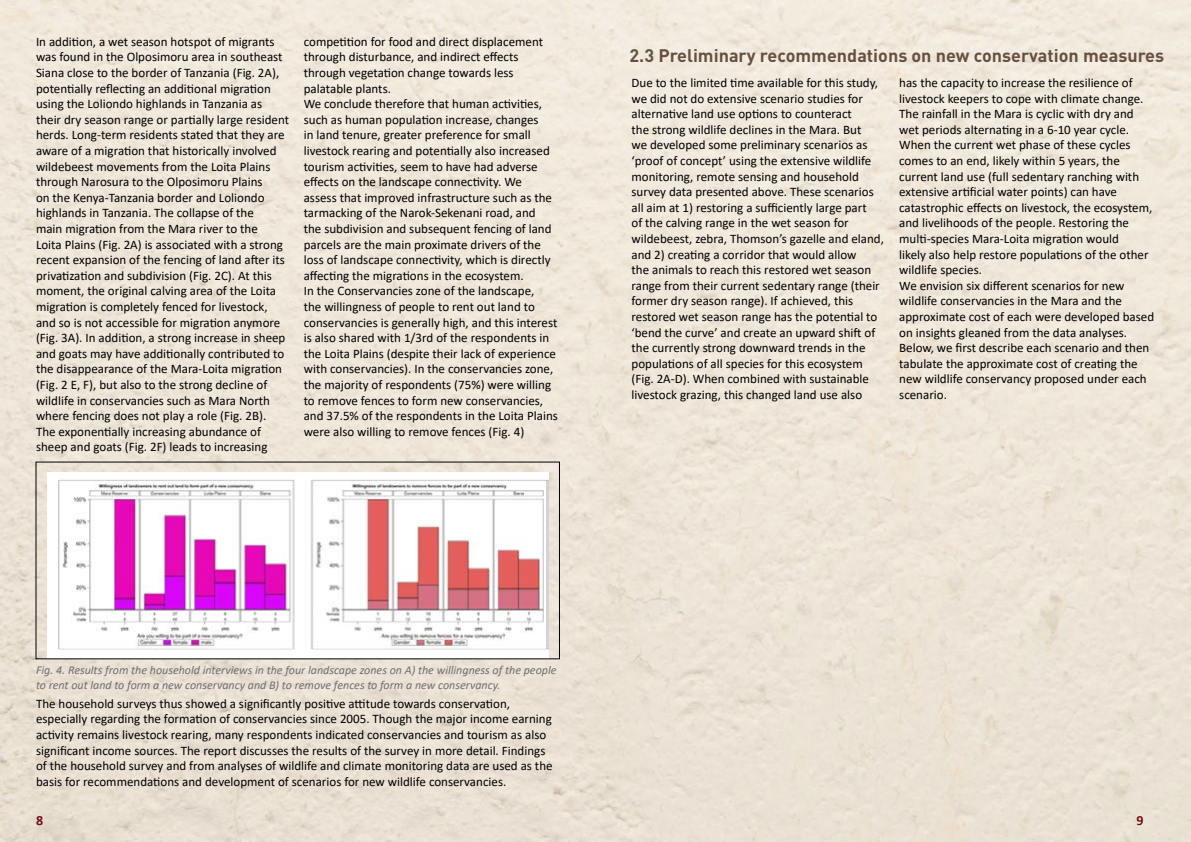
<style>
.page{position:relative;width:1191px;height:842px;background:#fff}
.page>*{position:absolute;margin:0;border:0;box-sizing:border-box;transform-origin:0 0}
.t1{font:700 18px "DIN Pro";color:#685041}
.t2{font:700 14px "Calibri";color:#730f12}
.t3{font:13px/15.6px "Calibri";color:#000}
.t4{font:italic 12px/14.4px "Calibri";color:#6d6e71}
</style>
<div class="page">
<img style="left:0;top:0;width:1191px;height:842px">
<img style="left:47px;top:472px;width:501px;height:185px">
<p class="t3" style="left:36px;top:33px;width:255px">In addition, a wet season hotspot of migrants was found in the Olposimoru area in southeast Siana close to the border of Tanzania (Fig. 2A), potentially reflecting an additional migration using the Loliondo highlands in Tanzania as their dry season range or partially large resident herds. Long-term residents stated that they are aware of a migration that historically involved wildebeest movements from the Loita Plains through Narosura to the Olposimoru Plains<br>on the Kenya-Tanzania border and Loliondo highlands in Tanzania. The collapse of the<br>main migration from the Mara river to the<br>Loita Plains (Fig. 2A) is associated with a strong recent expansion of the fencing of land after its privatization and subdivision (Fig. 2C). At this moment, the original calving area of the Loita migration is completely fenced for livestock, and so is not accessible for migration anymore (Fig. 3A). In addition, a strong increase in sheep and goats may have additionally contributed to the disappearance of the Mara-Loita migration (Fig. 2 E, F), but also to the strong decline of wildlife in conservancies such as Mara North where fencing does not play a role (Fig. 2B).<br>The exponentially increasing abundance of sheep and goats (Fig. 2F) leads to increasing</p>
<p class="t3" style="left:304px;top:33px;width:256px">competition for food and direct displacement through disturbance, and indirect effects through vegetation change towards less palatable plants.<br>We conclude therefore that human activities, such as human population increase, changes<br>in land tenure, greater preference for small livestock rearing and potentially also increased tourism activities, seem to have had adverse effects on the landscape connectivity. We assess that improved infrastructure such as the tarmacking of the Narok-Sekenani road, and<br>the subdivision and subsequent fencing of land parcels are the main proximate drivers of the loss of landscape connectivity, which is directly affecting the migrations in the ecosystem.<br>In the Conservancies zone of the landscape,<br>the willingness of people to rent out land to conservancies is generally high, and this interest is also shared with 1/3rd of the respondents in the Loita Plains (despite their lack of experience with conservancies). In the conservancies zone, the majority of respondents (75%) were willing to remove fences to form new conservancies, and 37.5% of the respondents in the Loita Plains were also willing to remove fences (Fig. 4)</p>
<h1 class="t1" style="left:629px;top:44px;width:536px">2.3 Preliminary recommendations on new conservation measures</h1>
<p class="t3" style="left:631px;top:75px;width:254px">Due to the limited time available for this study, we did not do extensive scenario studies for alternative land use options to counteract<br>the strong wildlife declines in the Mara. But<br>we developed some preliminary scenarios as ‘proof of concept’ using the extensive wildlife monitoring, remote sensing and household survey data presented above. These scenarios all aim at 1) restoring a sufficiently large part<br>of the calving range in the wet season for wildebeest, zebra, Thomson’s gazelle and eland, and 2) creating a corridor that would allow<br>the animals to reach this restored wet season range from their current sedentary range (their former dry season range). If achieved, this restored wet season range has the potential to ‘bend the curve’ and create an upward shift of the currently strong downward trends in the populations of all species for this ecosystem (Fig. 2A-D). When combined with sustainable livestock grazing, this changed land use also</p>
<p class="t3" style="left:899px;top:75px;width:256px">has the capacity to increase the resilience of livestock keepers to cope with climate change.<br>The rainfall in the Mara is cyclic with dry and wet periods alternating in a 6-10 year cycle.<br>When the current wet phase of these cycles comes to an end, likely within 5 years, the current land use (full sedentary ranching with extensive artificial water points) can have catastrophic effects on livestock, the ecosystem, and livelihoods of the people. Restoring the multi-species Mara-Loita migration would<br>likely also help restore populations of the other wildlife species.<br>We envision six different scenarios for new wildlife conservancies in the Mara and the approximate cost of each were developed based on insights gleaned from the data analyses.<br>Below, we first describe each scenario and then tabulate the approximate cost of creating the new wildlife conservancy proposed under each scenario.</p>
<p class="t4" style="left:36px;top:663px;width:522px">Fig. 4. Results from the household interviews in the four landscape zones on A) the willingness of the people to rent out land to form a new conservancy and B) to remove fences to form a new conservancy.</p>
<p class="t3" style="left:36px;top:695px;width:518px">The household surveys thus showed a significantly positive attitude towards conservation, especially regarding the formation of conservancies since 2005. Though the major income earning activity remains livestock rearing, many respondents indicated conservancies and tourism as also significant income sources. The report discusses the results of the survey in more detail. Findings of the household survey and from analyses of wildlife and climate monitoring data are used as the basis for recommendations and development of scenarios for new wildlife conservancies.</p>
<p class="t2" style="left:36px;top:810px;width:9px">8</p>
<p class="t2" style="left:1136px;top:811px;width:9px">9</p>
</div>
